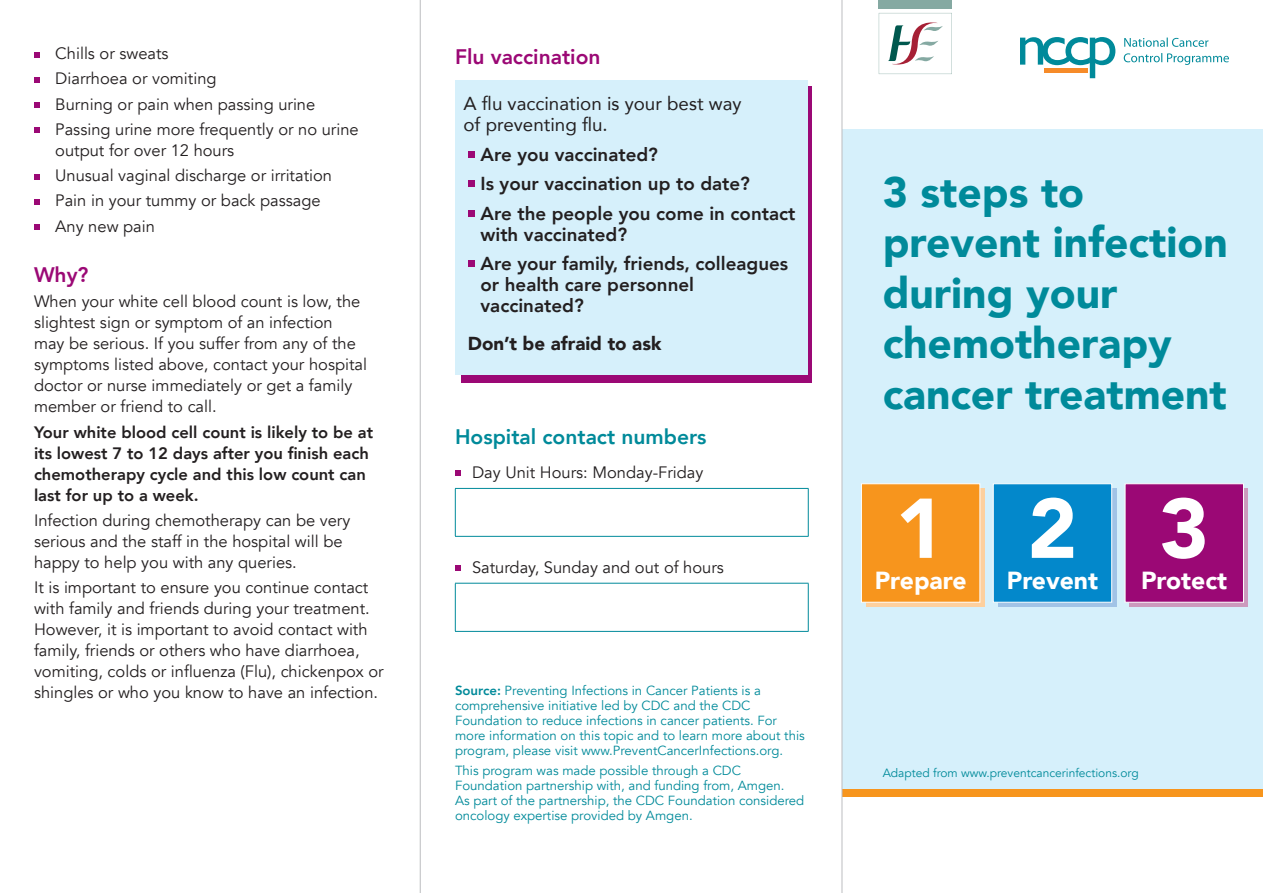
<style>
.page{position:relative;width:1263px;height:893px;background:#fff}
.page>*{position:absolute;margin:0;border:0;box-sizing:border-box;transform-origin:0 0}
.t1{font:900 83.7px "Avenir";color:#fff}
.t2{font:900 42.6px/50.6px "Avenir";color:#008a9a}
.Head_1{font:900 24.6px "Avenir";color:#fff}
.Head_2{font:800 21px "Avenir";color:#008a9a}
.Head_2-2{font:800 21px "Avenir";color:#9b0875}
.Head_2-3{font:800 18.75px/21px "Avenir";color:#231f20}
.Head_2-4{font:18.75px/21px "Avenir";color:#231f20}
.Head_2-5{font:900 18.75px "Avenir";color:#231f20}
.Body_Text{font:16.5px/21px "Avenir";color:#231f20}
.Bullet{font:16.5px/21px "Avenir";color:#231f20}
.Body_Text-2{font:800 16.5px/21px "Avenir";color:#231f20}
.Head_2-6{font:16.5px "Avenir";color:#231f20}
.Body_Text-3{font:13.2px/15px "Avenir";color:#008a9a}
.Body_Text-4{font:12px "Avenir";color:#008a9a}
.s1{font-weight:800}
</style>
<div class="page">
<div style="left:843px;top:129px;width:420px;height:660px;background:#d6f0fb"></div>
<svg style="left:866px;top:488px;width:118px;height:119px"></svg>
<div style="left:998px;top:488px;width:118px;height:119px;background:linear-gradient(to bottom,#accae9,#abc9e8)"></div>
<div style="left:1130px;top:488px;width:118px;height:119px;background:#cc9abd"></div>
<div style="left:461px;top:86px;width:351px;height:297px;background:#9b0875"></div>
<div style="left:455px;top:81px;width:352px;height:294px;background:#d6f0fb"></div>
<svg style="left:455px;top:470px;width:6px;height:6px"></svg>
<hr style="left:455px;top:488px;width:353px;height:1px;background:#008a9a">
<hr style="left:455px;top:489px;width:1px;height:47px;background:#008a9a">
<hr style="left:808px;top:489px;width:1px;height:47px;background:#008a9a">
<hr style="left:455px;top:536px;width:353px;height:1px;background:#008a9a">
<svg style="left:455px;top:565px;width:6px;height:6px"></svg>
<hr style="left:455px;top:583px;width:353px;height:1px;background:#008a9a">
<hr style="left:455px;top:583px;width:1px;height:48px;background:#008a9a">
<hr style="left:808px;top:583px;width:1px;height:48px;background:#008a9a">
<hr style="left:455px;top:631px;width:353px;height:1px;background:#008a9a">
<svg style="left:34px;top:52px;width:6px;height:6px"></svg>
<svg style="left:34px;top:77px;width:6px;height:6px"></svg>
<svg style="left:34px;top:102px;width:6px;height:6px"></svg>
<svg style="left:34px;top:127px;width:6px;height:6px"></svg>
<svg style="left:34px;top:174px;width:6px;height:6px"></svg>
<svg style="left:34px;top:199px;width:6px;height:6px"></svg>
<svg style="left:34px;top:224px;width:6px;height:6px"></svg>
<hr style="left:842px;top:0;width:1px;height:893px;background:#bcbdc0">
<hr style="left:420px;top:0;width:1px;height:893px;background:#bcbdc0">
<svg style="left:1124px;top:53px;width:105px;height:12px"></svg>
<svg style="left:1124px;top:38px;width:84px;height:9px"></svg>
<svg style="left:1020px;top:37px;width:95px;height:41px"></svg>
<hr style="left:1044px;top:69px;width:44px;height:4px;background:#f68b29">
<div style="left:468px;top:151px;width:6px;height:7px;background:#9b0875"></div>
<div style="left:468px;top:180px;width:6px;height:7px;background:#9b0875"></div>
<div style="left:468px;top:210px;width:6px;height:7px;background:#9b0875"></div>
<div style="left:468px;top:260px;width:6px;height:7px;background:#9b0875"></div>
<div style="left:861px;top:483px;width:119px;height:120px;background:#f7951d;border:1px solid #fff"></div>
<div style="left:993px;top:483px;width:119px;height:120px;background:#0388cb;border:1px solid #fff"></div>
<div style="left:1125px;top:483px;width:119px;height:120px;background:#9b0875;border:1px solid #fff"></div>
<div style="left:879px;top:0;width:73px;height:8px;background:#85a9a2"></div>
<svg style="left:879px;top:13px;width:73px;height:61px"></svg>
<p class="Bullet" style="left:55px;top:43px;width:115px">Chills or sweats</p>
<p class="Bullet" style="left:55px;top:68px;width:163px">Diarrhoea or vomiting</p>
<p class="Bullet" style="left:55px;top:94px;width:262px">Burning or pain when passing urine</p>
<p class="Bullet" style="left:55px;top:119px;width:305px">Passing urine more frequently or no urine output for over 12 hours</p>
<p class="Bullet" style="left:55px;top:165px;width:278px">Unusual vaginal discharge or irritation</p>
<p class="Bullet" style="left:55px;top:190px;width:267px">Pain in your tummy or back passage</p>
<p class="Bullet" style="left:55px;top:216px;width:101px">Any new pain</p>
<p class="Head_2-2" style="left:34px;top:258px;width:56px">Why?</p>
<p class="Body_Text" style="left:34px;top:291px;width:335px">When your white cell blood count is low, the slightest sign or symptom of an infection may be serious. If you suffer from any of the symptoms listed above, contact your hospital doctor or nurse immediately or get a family member or friend to call.</p>
<p class="Body_Text-2" style="left:34px;top:421px;width:341px">Your white blood cell count is likely to be at its lowest 7 to 12 days after you finish each chemotherapy cycle and this low count can last for up to a week.</p>
<p class="Body_Text" style="left:34px;top:510px;width:318px">Infection during chemotherapy can be very serious and the staff in the hospital will be happy to help you with any queries.</p>
<p class="Body_Text" style="left:34px;top:577px;width:351px">It is important to ensure you continue contact with family and friends during your treatment.<br>However, it is important to avoid contact with family, friends or others who have diarrhoea, vomiting, colds or influenza (Flu), chickenpox or shingles or who you know to have an infection.</p>
<p class="Head_2-2" style="left:455px;top:40px;width:147px">Flu vaccination</p>
<p class="Head_2-4" style="left:463px;top:92px;width:279px">A flu vaccination is your best way of preventing flu.</p>
<p class="Head_2-3" style="left:480px;top:144px;width:179px">Are you vaccinated?</p>
<p class="Head_2-3" style="left:480px;top:173px;width:271px">Is your vaccination up to date?</p>
<p class="Head_2-3" style="left:480px;top:203px;width:316px">Are the people you come in contact with vaccinated?</p>
<p class="Head_2-3" style="left:480px;top:253px;width:309px">Are your family, friends, colleagues or health care personnel vaccinated?</p>
<p class="Head_2-5" style="left:468px;top:327px;width:195px">Don’t be afraid to ask</p>
<p class="Head_2" style="left:455px;top:420px;width:253px">Hospital contact numbers</p>
<p class="Bullet" style="left:472px;top:462px;width:233px">Day Unit Hours: Monday-Friday</p>
<p class="Head_2-6" style="left:472px;top:557px;width:253px">Saturday, Sunday and out of hours</p>
<p class="Body_Text-3" style="left:455px;top:684px;width:351px"><span class="s1">Source:</span> Preventing Infections in Cancer Patients is a comprehensive initiative led by CDC and the CDC Foundation to reduce infections in cancer patients. For more information on this topic and to learn more about this program, please visit www.PreventCancerInfections.org.</p>
<p class="Body_Text-3" style="left:455px;top:763px;width:351px">This program was made possible through a CDC Foundation partnership with, and funding from, Amgen.<br>As part of the partnership, the CDC Foundation considered oncology expertise provided by Amgen.</p>
<p class="t2" style="left:883px;top:165px;width:347px">3 steps to prevent infection</p>
<p class="t2" style="left:883px;top:266px;width:346px">during your chemotherapy cancer treatment</p>
<p class="t1" style="left:895px;top:457px;width:51px">1</p>
<p class="t1" style="left:1028px;top:457px;width:51px">2</p>
<p class="t1" style="left:1159px;top:457px;width:51px">3</p>
<p class="Head_1" style="left:875px;top:559px;width:93px">Prepare</p>
<p class="Head_1" style="left:1007px;top:559px;width:93px">Prevent</p>
<p class="Head_1" style="left:1141px;top:559px;width:88px">Protect</p>
<p class="Body_Text-4" style="left:883px;top:766px;width:257px">Adapted from www.preventcancerinfections.org</p>
</div>
